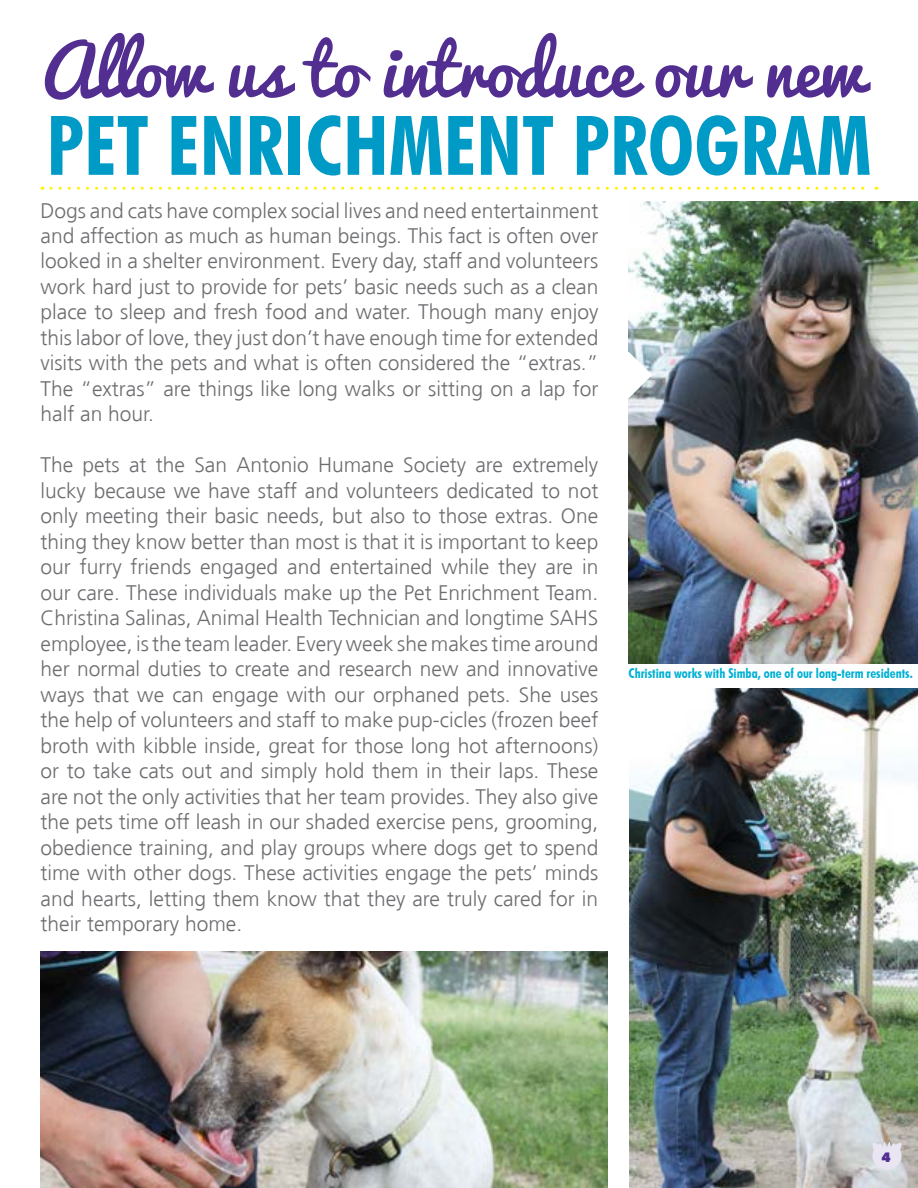
<style>
.page{position:relative;width:918px;height:1188px;background:#fff}
.page>*{position:absolute;margin:0;border:0;box-sizing:border-box;transform-origin:0 0}
.t1{font:700 condensed 82.5px "Futura BT";color:#009ac7}
.t2{font:69px "Pacifico";color:#522e91}
.t3{font:300 21px/25.5px "Frutiger";color:#6d6e71;text-align:justify}
.t4{font:700 condensed 13.5px "Futura BT";color:#00b0d4}
.t5{font:900 13.5px "Futura BT";color:#522e91}
</style>
<div class="page">
<img style="left:629px;top:688px;width:289px;height:500px">
<svg style="left:872px;top:1142px;width:30px;height:28px"></svg>
<svg style="left:51px;top:187px;width:826px;height:3px"></svg>
<img style="left:629px;top:202px;width:289px;height:461px">
<img style="left:40px;top:952px;width:568px;height:236px">
<svg style="left:629px;top:352px;width:23px;height:46px"></svg>
<h2 class="t2" style="left:40px;top:33px;width:825px">Allow us to introduce our new</h2>
<h1 class="t1" style="left:46px;top:95px;width:737px">PET ENRICHMENT PROGRAM</h1>
<p class="t3" style="left:40px;top:198px;width:559px">Dogs and cats have complex social lives and need entertainment and affection as much as human beings. This fact is often over looked in a shelter environment. Every day, staff and volunteers work hard just to provide for pets’ basic needs such as a clean place to sleep and fresh food and water. Though many enjoy this labor of love, they just don’t have enough time for extended visits with the pets and what is often considered the “extras.” The “extras” are things like long walks or sitting on a lap for half an hour.</p>
<p class="t3" style="left:40px;top:453px;width:559px">The pets at the San Antonio Humane Society are extremely lucky because we have staff and volunteers dedicated to not only meeting their basic needs, but also to those extras. One thing they know better than most is that it is important to keep our furry friends engaged and entertained while they are in our care. These individuals make up the Pet Enrichment Team.<br>Christina Salinas, Animal Health Technician and longtime SAHS employee, is the team leader. Every week she makes time around her normal duties to create and research new and innovative ways that we can engage with our orphaned pets. She uses the help of volunteers and staff to make pup-cicles (frozen beef broth with kibble inside, great for those long hot afternoons) or to take cats out and simply hold them in their laps. These are not the only activities that her team provides. They also give the pets time off leash in our shaded exercise pens, grooming, obedience training, and play groups where dogs get to spend time with other dogs. These activities engage the pets’ minds and hearts, letting them know that they are truly cared for in their temporary home.</p>
<p class="t4" style="left:629px;top:665px;width:286px">Christina works with Simba, one of our long-term residents.</p>
<p class="t5" style="left:881px;top:1149px;width:11px">4</p>
</div>
